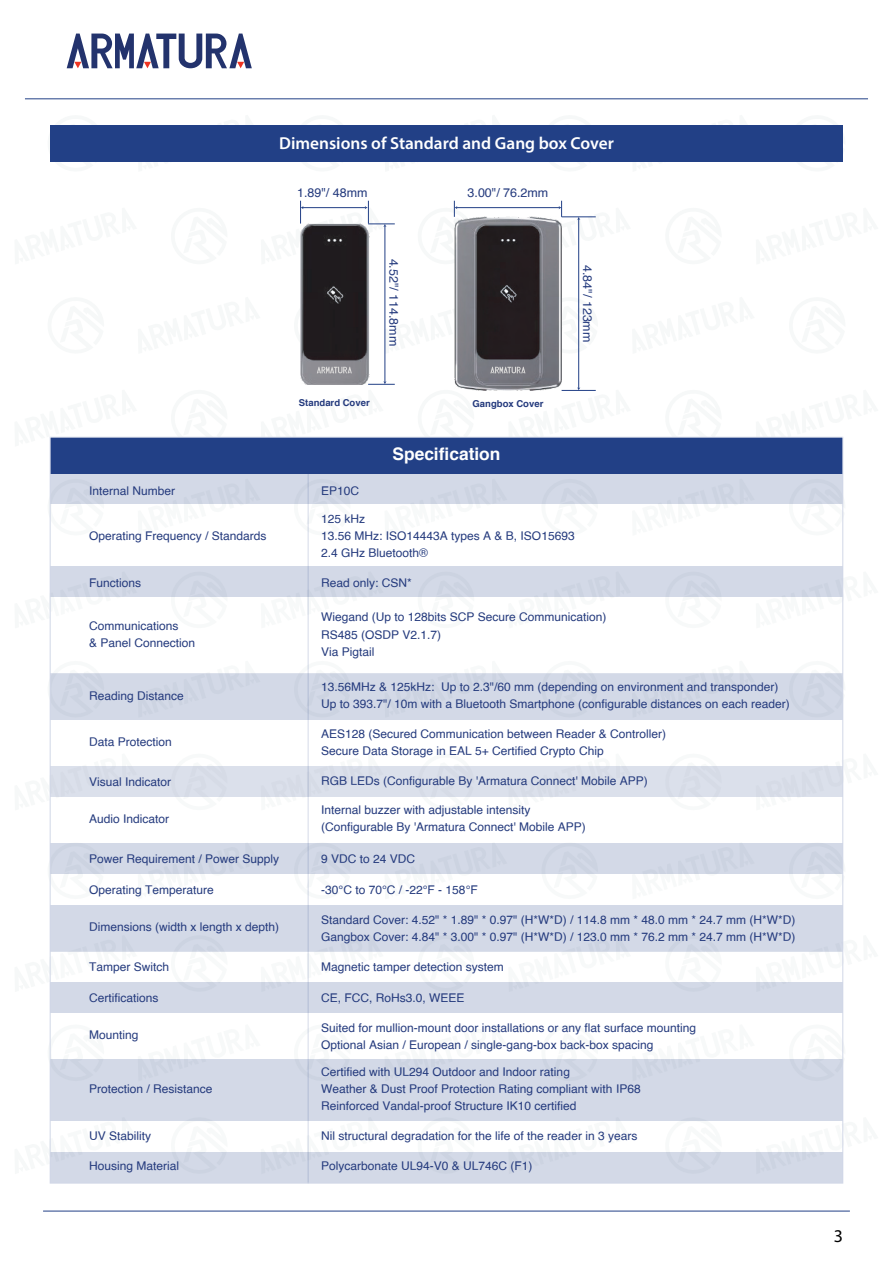
<style>
.page{position:relative;width:893px;height:1263px;background:#fff}
.page>*{position:absolute;margin:0;border:0;box-sizing:border-box;transform-origin:0 0}
.t1{font:18px "Myriad Pro";color:#000}
.t2{font:600 17.4px "Myriad Pro";color:#fff}
.t3{font:700 17.4px "Helvetica";color:#fff}
.t4{font:12.45px "Helvetica";color:#243a7d}
.t5{font:12px/17.1px "Helvetica";color:#243a7d}
.t6{font:700 9.45px "Helvetica";color:#243a7d}
</style>
<div class="page">
<svg style="left:50px;top:125px;width:54px;height:1px"></svg>
<svg style="left:138px;top:125px;width:122px;height:1px"></svg>
<svg style="left:291px;top:125px;width:59px;height:1px"></svg>
<svg style="left:539px;top:125px;width:59px;height:1px"></svg>
<svg style="left:786px;top:125px;width:57px;height:1px"></svg>
<svg style="left:385px;top:125px;width:122px;height:1px"></svg>
<svg style="left:632px;top:125px;width:123px;height:1px"></svg>
<svg style="left:49px;top:436px;width:88px;height:11px"></svg>
<svg style="left:579px;top:296px;width:1px;height:59px"></svg>
<svg style="left:756px;top:436px;width:88px;height:11px"></svg>
<svg style="left:168px;top:436px;width:59px;height:1px"></svg>
<svg style="left:415px;top:436px;width:59px;height:1px"></svg>
<svg style="left:663px;top:436px;width:59px;height:1px"></svg>
<svg style="left:49px;top:478px;width:1px;height:58px"></svg>
<svg style="left:49px;top:571px;width:1px;height:57px"></svg>
<svg style="left:843px;top:478px;width:1px;height:58px"></svg>
<svg style="left:843px;top:571px;width:1px;height:57px"></svg>
<svg style="left:49px;top:660px;width:1px;height:58px"></svg>
<svg style="left:49px;top:753px;width:1px;height:57px"></svg>
<svg style="left:843px;top:660px;width:1px;height:58px"></svg>
<svg style="left:843px;top:753px;width:1px;height:57px"></svg>
<svg style="left:49px;top:842px;width:1px;height:58px"></svg>
<svg style="left:49px;top:935px;width:1px;height:57px"></svg>
<svg style="left:843px;top:842px;width:1px;height:58px"></svg>
<svg style="left:843px;top:935px;width:1px;height:57px"></svg>
<svg style="left:49px;top:1024px;width:1px;height:58px"></svg>
<svg style="left:49px;top:1117px;width:88px;height:57px"></svg>
<svg style="left:843px;top:1024px;width:1px;height:58px"></svg>
<svg style="left:756px;top:1117px;width:88px;height:57px"></svg>
<hr style="left:25px;top:99px;width:843px;height:1px;background:#224086">
<svg style="left:67px;top:34px;width:185px;height:34px"></svg>
<div style="left:50px;top:126px;width:793px;height:36px;background:#224086"></div>
<div style="left:50px;top:905px;width:793px;height:31px;background:#d3d9e7"></div>
<div style="left:50px;top:936px;width:793px;height:15px;background:#d3d9e7"></div>
<div style="left:50px;top:673px;width:793px;height:31px;background:#d3d9e7"></div>
<div style="left:50px;top:704px;width:793px;height:15px;background:#d3d9e7"></div>
<div style="left:50px;top:1059px;width:793px;height:31px;background:#d3d9e7"></div>
<div style="left:50px;top:1090px;width:793px;height:30px;background:#d3d9e7"></div>
<div style="left:50px;top:982px;width:793px;height:31px;background:#d3d9e7"></div>
<div style="left:50px;top:473px;width:793px;height:31px;background:#d3d9e7"></div>
<div style="left:50px;top:437px;width:793px;height:36px;background:#224086"></div>
<div style="left:50px;top:566px;width:793px;height:31px;background:#d3d9e7"></div>
<div style="left:50px;top:843px;width:793px;height:31px;background:#d3d9e7"></div>
<div style="left:50px;top:766px;width:793px;height:31px;background:#dbe0eb"></div>
<div style="left:50px;top:1121px;width:793px;height:31px;background:#fff"></div>
<div style="left:50px;top:1152px;width:793px;height:30px;background:#d3d9e7"></div>
<hr style="left:385px;top:226px;width:1px;height:156px;background:#224086">
<svg style="left:261px;top:381px;width:134px;height:56px"></svg>
<svg style="left:300px;top:201px;width:95px;height:64px"></svg>
<img style="left:300px;top:224px;width:69px;height:160px">
<svg style="left:317px;top:367px;width:35px;height:6px"></svg>
<hr style="left:456px;top:207px;width:103px;height:1px;background:#224086">
<svg style="left:453px;top:201px;width:21px;height:16px"></svg>
<hr style="left:578px;top:219px;width:1px;height:169px;background:#224086">
<svg style="left:508px;top:387px;width:123px;height:50px"></svg>
<svg style="left:508px;top:201px;width:88px;height:64px"></svg>
<img style="left:454px;top:217px;width:108px;height:173px">
<svg style="left:490px;top:367px;width:35px;height:6px"></svg>
<hr style="left:308px;top:473px;width:1px;height:711px;background:#224086">
<hr style="left:43px;top:1211px;width:807px;height:1px;background:#224086">
<h2 class="t2" style="left:279px;top:132px;width:336px">Dimensions of Standard and Gang box Cover</h2>
<p class="t4" style="left:297px;top:183px;width:72px">1.89"/ 48mm</p>
<p class="t4" style="left:468px;top:183px;width:82px">3.00"/ 76.2mm</p>
<p class="t4" style="left:403px;top:258px;width:89px;rotate:90deg">4.52"/ 114.8mm</p>
<p class="t4" style="left:597px;top:265px;width:79px;rotate:90deg">4.84"/ 123mm</p>
<p class="t6" style="left:299px;top:395px;width:72px">Standard Cover</p>
<p class="t5" style="left:89px;top:482px;width:88px">Internal Number</p>
<p class="t5" style="left:321px;top:482px;width:40px">EP10C</p>
<p class="t6" style="left:473px;top:396px;width:72px">Gangbox Cover</p>
<h2 class="t3" style="left:392px;top:440px;width:109px">Specification</h2>
<p class="t5" style="left:89px;top:528px;width:179px">Operating Frequency / Standards</p>
<p class="t5" style="left:321px;top:511px;width:255px">125 kHz<br>13.56 MHz: ISO14443A types A &amp; B, ISO15693<br>2.4 GHz Bluetooth®</p>
<p class="t5" style="left:89px;top:575px;width:54px">Functions</p>
<p class="t5" style="left:321px;top:575px;width:92px">Read only: CSN*</p>
<p class="t5" style="left:89px;top:618px;width:108px">Communications<br>&amp; Panel Connection</p>
<p class="t5" style="left:321px;top:609px;width:287px">Wiegand (Up to 128bits SCP Secure Communication)<br>RS485 (OSDP V2.1.7)<br>Via Pigtail</p>
<p class="t5" style="left:89px;top:687px;width:96px">Reading Distance</p>
<p class="t5" style="left:321px;top:679px;width:470px">13.56MHz &amp; 125kHz: Up to 2.3"/60 mm (depending on environment and transponder)<br>Up to 393.7"/ 10m with a Bluetooth Smartphone (configurable distances on each reader)</p>
<p class="t5" style="left:89px;top:734px;width:84px">Data Protection</p>
<p class="t5" style="left:321px;top:725px;width:346px">AES128 (Secured Communication between Reader &amp; Controller)<br>Secure Data Storage in EAL 5+ Certified Crypto Chip</p>
<p class="t5" style="left:89px;top:773px;width:84px">Visual Indicator</p>
<p class="t5" style="left:321px;top:773px;width:328px">RGB LEDs (Configurable By 'Armatura Connect' Mobile APP)</p>
<p class="t5" style="left:89px;top:810px;width:82px">Audio Indicator</p>
<p class="t5" style="left:321px;top:802px;width:266px">Internal buzzer with adjustable intensity (Configurable By 'Armatura Connect' Mobile APP)</p>
<p class="t5" style="left:89px;top:851px;width:192px">Power Requirement / Power Supply</p>
<p class="t5" style="left:321px;top:850px;width:96px">9 VDC to 24 VDC</p>
<p class="t5" style="left:89px;top:882px;width:126px">Operating Temperature</p>
<p class="t5" style="left:321px;top:881px;width:158px">-30°C to 70°C / -22°F - 158°F</p>
<p class="t5" style="left:89px;top:919px;width:192px">Dimensions (width x length x depth)</p>
<p class="t5" style="left:321px;top:912px;width:476px">Standard Cover: 4.52" * 1.89" * 0.97" (H*W*D) / 114.8 mm * 48.0 mm * 24.7 mm (H*W*D)<br>Gangbox Cover: 4.84" * 3.00" * 0.97" (H*W*D) / 123.0 mm * 76.2 mm * 24.7 mm (H*W*D)</p>
<p class="t5" style="left:89px;top:959px;width:82px">Tamper Switch</p>
<p class="t5" style="left:321px;top:958px;width:184px">Magnetic tamper detection system</p>
<p class="t5" style="left:89px;top:990px;width:71px">Certifications</p>
<p class="t5" style="left:321px;top:989px;width:145px">CE, FCC, RoHs3.0, WEEE</p>
<p class="t5" style="left:89px;top:1027px;width:51px">Mounting</p>
<p class="t5" style="left:321px;top:1019px;width:376px">Suited for mullion-mount door installations or any flat surface mounting<br>Optional Asian / European / single-gang-box back-box spacing</p>
<p class="t5" style="left:321px;top:1064px;width:321px">Certified with UL294 Outdoor and Indoor rating<br>Weather &amp; Dust Proof Protection Rating compliant with IP68<br>Reinforced Vandal-proof Structure IK10 certified</p>
<p class="t5" style="left:321px;top:1127px;width:318px">Nil structural degradation for the life of the reader in 3 years</p>
<p class="t5" style="left:89px;top:1081px;width:125px">Protection / Resistance</p>
<p class="t5" style="left:89px;top:1127px;width:64px">UV Stability</p>
<p class="t5" style="left:89px;top:1158px;width:92px">Housing Material</p>
<p class="t5" style="left:321px;top:1158px;width:213px">Polycarbonate UL94-V0 &amp; UL746C (F1)</p>
<h1 class="t1" style="left:834px;top:1224px;width:11px">3</h1>
</div>
